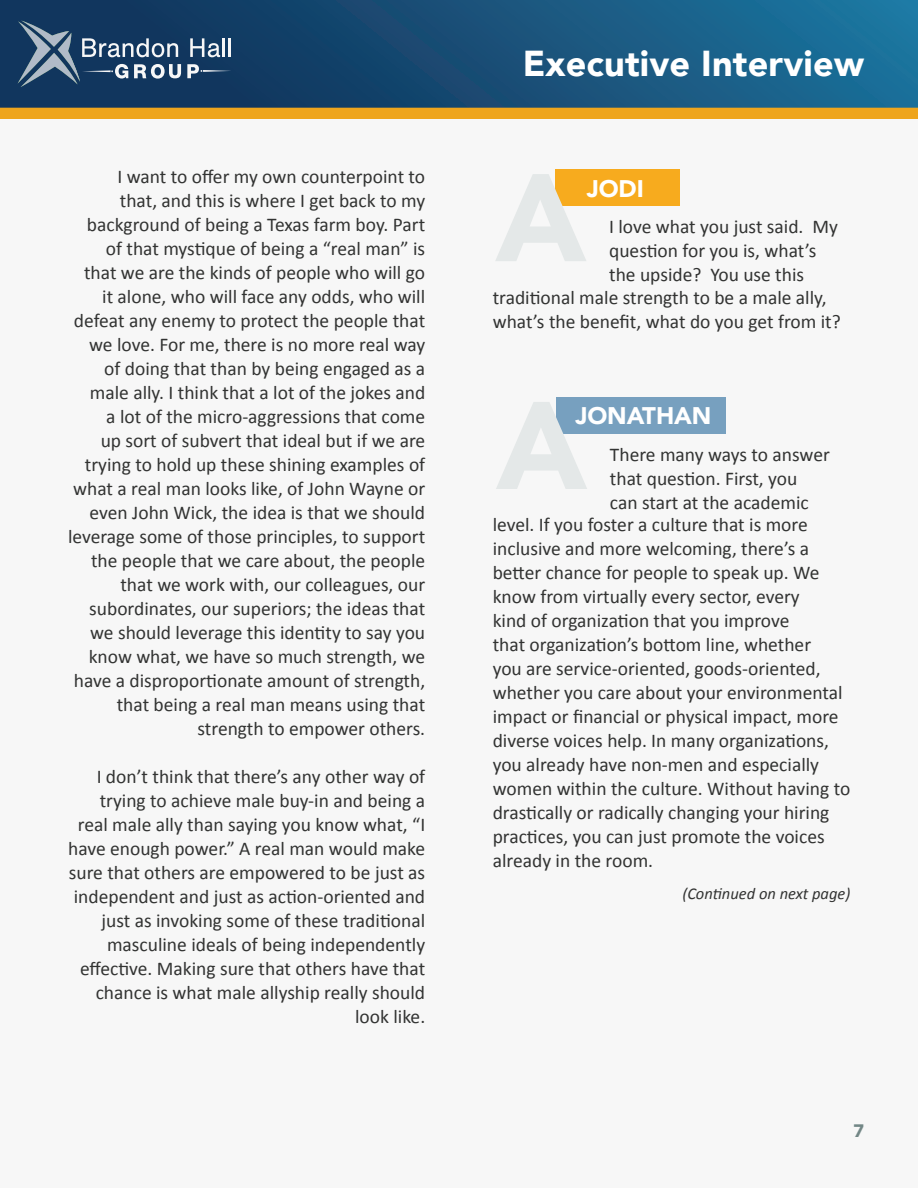
<style>
.page{position:relative;width:918px;height:1188px;background:#fff}
.page>*{position:absolute;margin:0;border:0;box-sizing:border-box;transform-origin:0 0}
.t1{font:900 36px "Avenir";letter-spacing:.005em;color:#fff}
.t2{font:900 24px "Avenir";color:#fff}
.t3{font:19.5px/24px "Calibri";color:#323332;text-align:right}
.t4{font:900 18px "Avenir";color:#778c8b}
.t5{font:italic 16.5px "Calibri";color:#323332}
</style>
<div class="page">
<svg style="left:0;top:0;width:918px;height:170px"></svg>
<div style="left:556px;top:397px;width:170px;height:37px;background:#77a0bf"></div>
<div style="left:555px;top:170px;width:125px;height:36px;background:#f7ab1e"></div>
<p class="t3" style="left:68px;top:164px;width:359px">I want to offer my own counterpoint to<br>that, and this is where I get back to my background of being a Texas farm boy. Part of that mystique of being a “real man” is<br>that we are the kinds of people who will go<br>it alone, who will face any odds, who will defeat any enemy to protect the people that we love. For me, there is no more real way<br>of doing that than by being engaged as a male ally. I think that a lot of the jokes and<br>a lot of the micro-aggressions that come<br>up sort of subvert that ideal but if we are trying to hold up these shining examples of what a real man looks like, of John Wayne or even John Wick, the idea is that we should leverage some of those principles, to support the people that we care about, the people that we work with, our colleagues, our subordinates, our superiors; the ideas that we should leverage this identity to say you know what, we have so much strength, we have a disproportionate amount of strength, that being a real man means using that strength to empower others.</p>
<p class="t3" style="left:68px;top:764px;width:359px">I don’t think that there’s any other way of trying to achieve male buy-in and being a real male ally than saying you know what, “I have enough power.” A real man would make sure that others are empowered to be just as independent and just as action-oriented and just as invoking some of these traditional masculine ideals of being independently effective. Making sure that others have that chance is what male allyship really should look like.</p>
<h1 class="t1" style="left:523px;top:33px;width:343px">Executive Interview</h1>
<p class="t2" style="left:587px;top:168px;width:59px">JODI</p>
<p class="t3" style="left:609px;top:214px;width:230px">I love what you just said. My</p>
<p class="t3" style="left:609px;top:238px;width:209px">question for you is, what’s</p>
<p class="t3" style="left:609px;top:262px;width:196px">the upside? You use this</p>
<p class="t3" style="left:493px;top:285px;width:335px">traditional male strength to be a male ally,</p>
<p class="t3" style="left:493px;top:309px;width:350px">what’s the benefit, what do you get from it?</p>
<p class="t2" style="left:575px;top:396px;width:138px">JONATHAN</p>
<p class="t3" style="left:610px;top:442px;width:221px;text-align:left">There many ways to answer that question. First, you can start at the academic</p>
<p class="t3" style="left:493px;top:512px;width:359px;text-align:left">level. If you foster a culture that is more inclusive and more welcoming, there’s a better chance for people to speak up. We know from virtually every sector, every<br>kind of organization that you improve<br>that organization’s bottom line, whether<br>you are service-oriented, goods-oriented, whether you care about your environmental impact or financial or physical impact, more diverse voices help. In many organizations, you already have non-men and especially women within the culture. Without having to drastically or radically changing your hiring practices, you can just promote the voices already in the room.</p>
<p class="t5" style="left:682px;top:883px;width:170px">(Continued on next page)</p>
<p class="t4" style="left:853px;top:1115px;width:12px">7</p>
</div>
